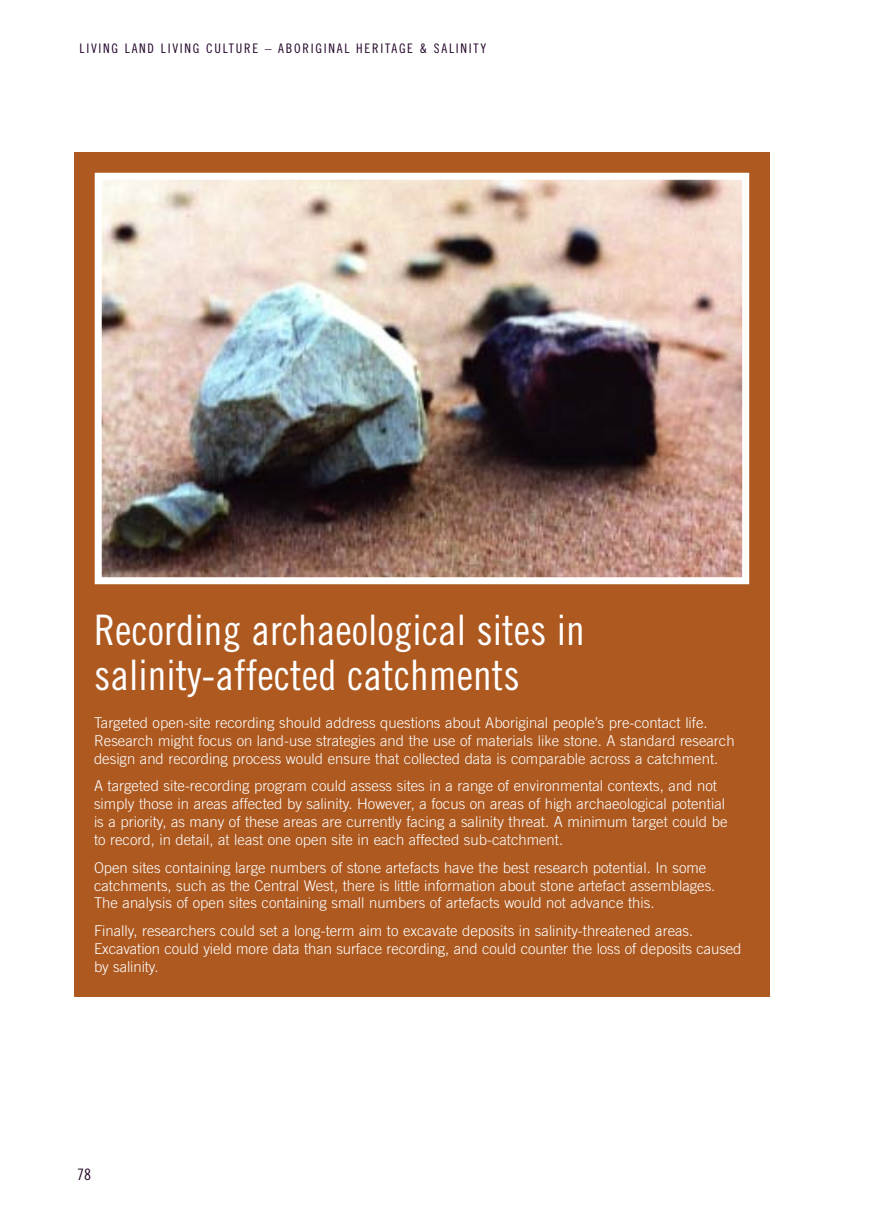
<style>
.page{position:relative;width:869px;height:1231px;background:#fff}
.page>*{position:absolute;margin:0;border:0;box-sizing:border-box;transform-origin:0 0}
.t1{font:42px/45.5px "Trade Gothic Cond Eighteen";color:#fff}
.t2{font:15.75px "Trade Gothic Cond Eighteen";color:#23052a}
.t3{font:300 14.88px/17.8px "Trade Gothic";color:#fff}
.t4{font:13.12px "Trade Gothic Cond Eighteen";letter-spacing:.135em;color:#23052a}
</style>
<div class="page">
<div style="left:75px;top:153px;width:694px;height:843px;background:#ad5920"></div>
<img style="left:103px;top:181px;width:637px;height:395px">
<div style="left:95px;top:173px;width:653px;height:411px;border:7px solid #fff"></div>
<p class="t4" style="left:79px;top:43px;width:408px">LIVING LAND LIVING CULTURE – ABORIGINAL HERITAGE &amp; SALINITY</p>
<h1 class="t1" style="left:94px;top:610px;width:492px">Recording archaeological sites in salinity-affected catchments</h1>
<p class="t3" style="left:94px;top:714px;width:641px">Targeted open-site recording should address questions about Aboriginal people’s pre-contact life.<br>Research might focus on land-use strategies and the use of materials like stone. A standard research design and recording process would ensure that collected data is comparable across a catchment.</p>
<p class="t3" style="left:94px;top:778px;width:634px">A targeted site-recording program could assess sites in a range of environmental contexts, and not simply those in areas affected by salinity. However, a focus on areas of high archaeological potential is a priority, as many of these areas are currently facing a salinity threat. A minimum target could be to record, in detail, at least one open site in each affected sub-catchment.</p>
<p class="t3" style="left:94px;top:859px;width:622px">Open sites containing large numbers of stone artefacts have the best research potential. In some catchments, such as the Central West, there is little information about stone artefact assemblages.<br>The analysis of open sites containing small numbers of artefacts would not advance this.</p>
<p class="t3" style="left:94px;top:923px;width:648px">Finally, researchers could set a long-term aim to excavate deposits in salinity-threatened areas.<br>Excavation could yield more data than surface recording, and could counter the loss of deposits caused by salinity.</p>
<p class="t2" style="left:77px;top:1167px;width:15px">78</p>
</div>
